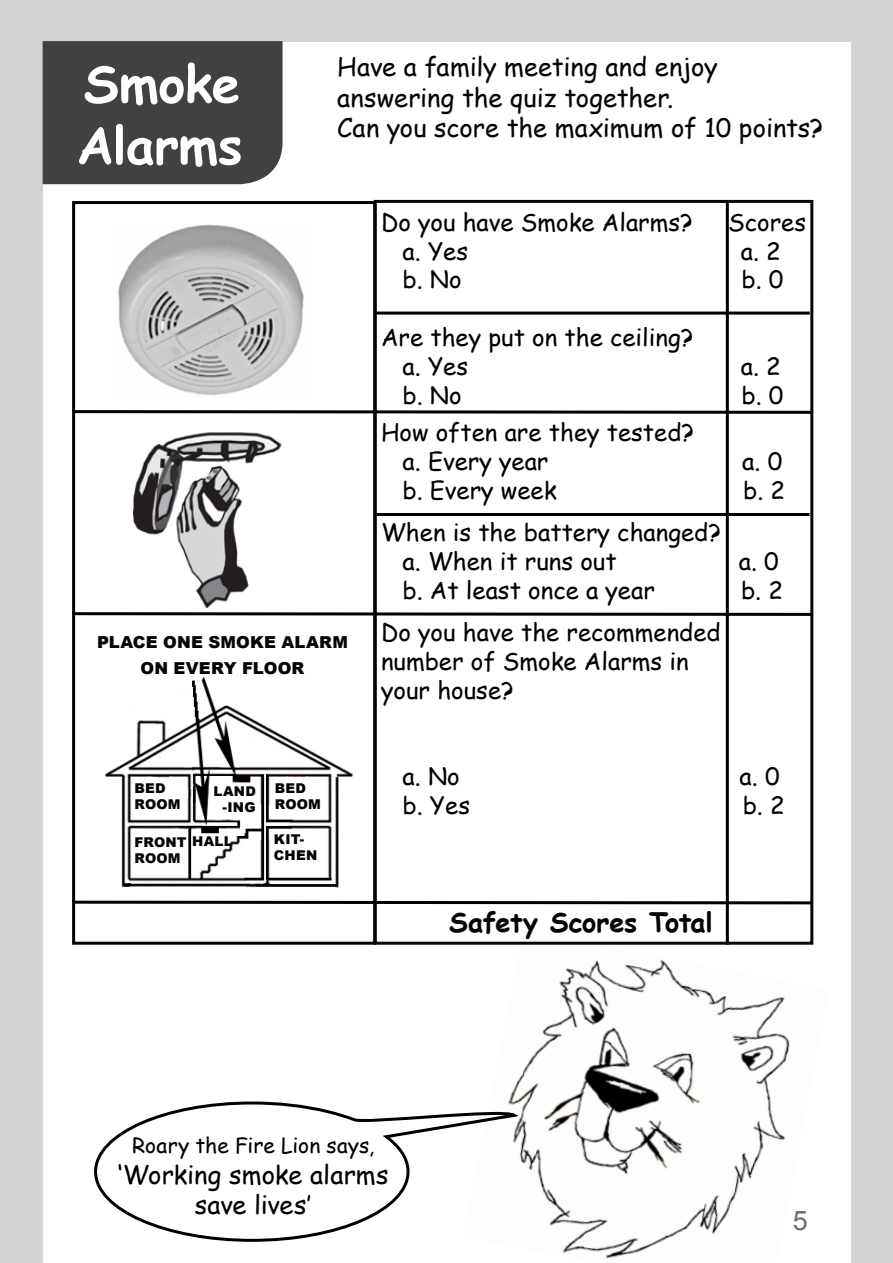
<style>
.page{position:relative;width:893px;height:1263px;background:#fff}
.page>*{position:absolute;margin:0;border:0;box-sizing:border-box;transform-origin:0 0}
.t1{font:700 51px/61.5px "Comic Sans MS";letter-spacing:-.005em;color:#fff}
.t2{font:700 27px "Comic Sans MS";letter-spacing:-.01em;color:#030606}
.t3{font:27px "Arial";color:#6d6e71}
.t4{font:25.5px/30.6px "Comic Sans MS";color:#030506}
.t5{font:25.5px/30.6px "Comic Sans MS";color:#000;text-align:center}
.t6{font:24px/28.8px "Comic Sans MS";color:#000}
.t7{font:21px "Comic Sans MS";color:#000}
.t8{font:900 16.5px/25.5px "Arial";letter-spacing:.01em;color:#030506;text-align:center}
.t9{font:900 13.5px/16.2px "Arial";letter-spacing:.015em;color:#030506}
.s1{font-style:inherit}
</style>
<div class="page">
<hr style="left:726px;top:201px;width:3px;height:744px;background:#000">
<div style="left:72px;top:201px;width:304px;height:744px;border:3px solid #000"></div>
<svg style="left:72px;top:409px;width:742px;height:6px"></svg>
<svg style="left:72px;top:611px;width:742px;height:6px"></svg>
<hr style="left:374px;top:513px;width:436px;height:3px;background:#000">
<hr style="left:374px;top:312px;width:436px;height:3px;background:#000">
<img style="left:118px;top:224px;width:186px;height:172px">
<img style="left:134px;top:432px;width:148px;height:175px">
<img style="left:105px;top:677px;width:248px;height:211px">
<svg style="left:72px;top:899px;width:742px;height:7px"></svg>
<div style="left:0;top:0;width:893px;height:41px;background:#d1d3d4"></div>
<div style="left:852px;top:0;width:41px;height:1263px;background:#d1d3d4"></div>
<div style="left:0;top:0;width:43px;height:1263px;background:#d1d3d4"></div>
<div style="left:43px;top:41px;width:240px;height:143px;background:#414042"></div>
<img style="left:509px;top:930px;width:305px;height:329px">
<div style="left:374px;top:200px;width:439px;height:745px;border:3px solid #030606"></div>
<svg style="left:94px;top:1100px;width:428px;height:143px"></svg>
<h1 class="t1" style="left:77px;top:51px;width:167px">Smoke<br>Alarms</h1>
<p class="t4" style="left:337px;top:51px;width:488px">Have a family meeting and enjoy answering the quiz together.<br>Can you score the maximum of 10 points?</p>
<p class="t6" style="left:381px;top:207px;width:313px">Do you have Smoke Alarms?</p>
<p class="t6" style="left:728px;top:207px;width:79px">Scores</p>
<p class="t6" style="left:403px;top:236px;width:67px">a. Yes</p>
<p class="t6" style="left:741px;top:236px;width:42px">a. 2</p>
<p class="t6" style="left:403px;top:265px;width:61px">b. No</p>
<p class="t6" style="left:742px;top:265px;width:44px">b. 0</p>
<p class="t6" style="left:403px;top:322px;width:292px;text-indent:-22px">Are they put on the ceiling? a. Yes</p>
<p class="t6" style="left:741px;top:351px;width:42px">a. 2</p>
<p class="t6" style="left:403px;top:380px;width:61px">b. No</p>
<p class="t6" style="left:742px;top:380px;width:44px">b. 0</p>
<p class="t6" style="left:403px;top:418px;width:293px;text-indent:-22px">How often are they tested? a. Every year</p>
<p class="t6" style="left:742px;top:446px;width:42px">a. 0</p>
<p class="t6" style="left:403px;top:475px;width:156px">b. Every week</p>
<p class="t6" style="left:743px;top:475px;width:44px">b. 2</p>
<p class="t6" style="left:403px;top:517px;width:320px;text-indent:-22px">When is the battery changed? a. When it runs out</p>
<p class="t6" style="left:739px;top:546px;width:42px">a. 0</p>
<p class="t8" style="left:97px;top:629px;width:252px">PLACE ONE SMOKE ALARM<br>ON EVERY FLOOR</p>
<p class="t9" style="left:134px;top:780px;width:48px">BED<br>ROOM</p>
<p class="t9" style="left:275px;top:780px;width:48px">BED<br>ROOM</p>
<p class="t9" style="left:134px;top:833px;width:100px">FRONT <span class="s1">HALL<br></span>ROOM</p>
<p class="t9" style="left:274px;top:831px;width:45px">KIT-<br>CHEN</p>
<p class="t9" style="left:214px;top:783px;width:44px;text-align:right">LAND -ING</p>
<p class="t6" style="left:403px;top:575px;width:254px">b. At least once a year</p>
<p class="t6" style="left:741px;top:575px;width:44px">b. 2</p>
<p class="t6" style="left:381px;top:617px;width:341px">Do you have the recommended number of Smoke Alarms in your house?</p>
<p class="t6" style="left:403px;top:761px;width:59px">a. No</p>
<p class="t6" style="left:740px;top:761px;width:42px">a. 0</p>
<p class="t6" style="left:403px;top:790px;width:69px">b. Yes</p>
<p class="t6" style="left:743px;top:790px;width:44px">b. 2</p>
<p class="t2" style="left:449px;top:903px;width:265px">Safety Scores Total</p>
<p class="t7" style="left:132px;top:1130px;width:244px">Roary the Fire Lion says,</p>
<p class="t5" style="left:118px;top:1158px;width:272px">‘Working smoke alarms save lives’</p>
<p class="t3" style="left:793px;top:1203px;width:17px">5</p>
</div>
